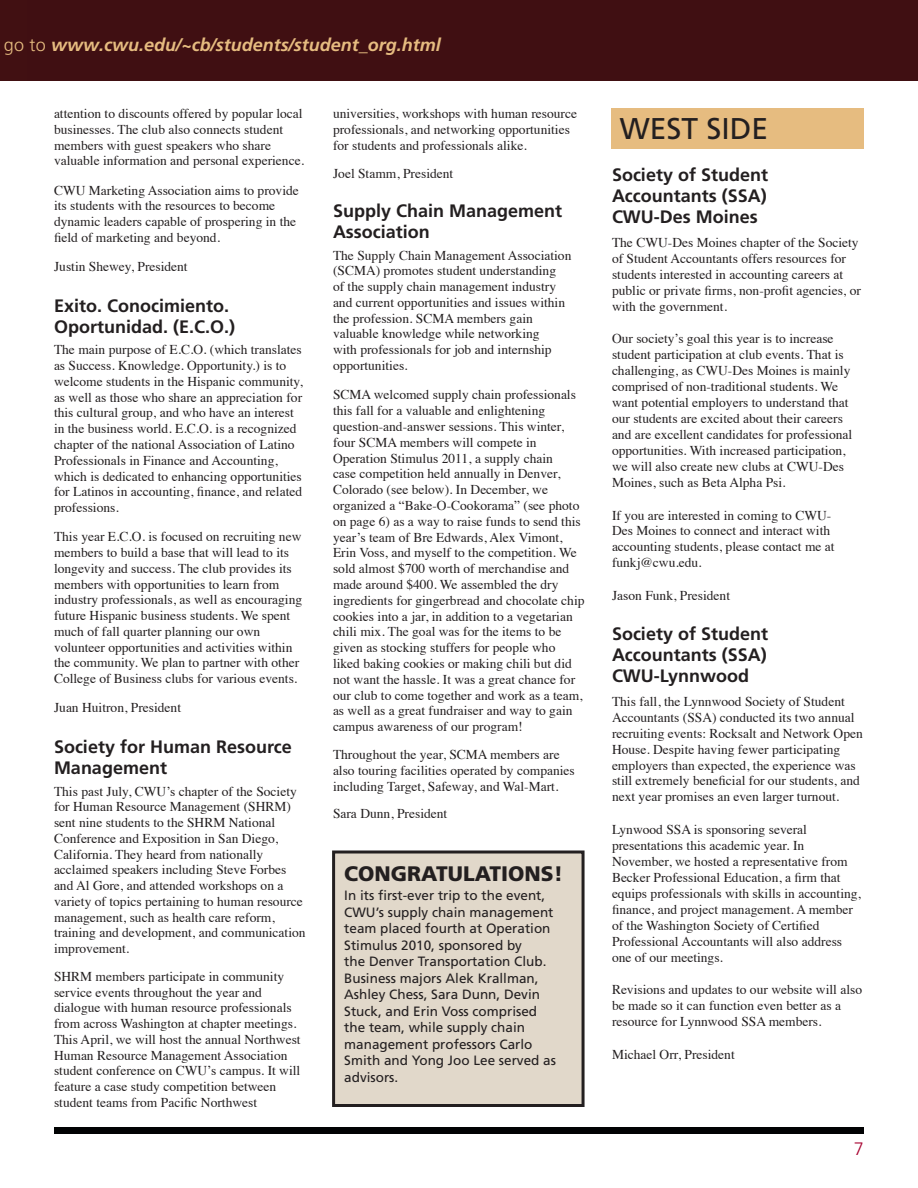
<style>
.page{position:relative;width:918px;height:1188px;background:#fff}
.page>*{position:absolute;margin:0;border:0;box-sizing:border-box;transform-origin:0 0}
.t1{font:30px "Frutiger";color:#231f20}
.t2{font:900 21px "Frutiger";color:#231f20}
.t3{font:700 18px/21.1px "Frutiger";color:#231f20}
.t4{font:italic 700 18px "Frutiger";color:#e6bc80}
.t5{font:300 18px "Frutiger";color:#a80331}
.t6{font:13.5px/15.8px "Times";color:#231f20}
.t7{font:13.5px/16.5px "Frutiger";color:#231f20}
.s1{font-weight:300;font-style:normal}
</style>
<div class="page">
<div style="left:0;top:0;width:918px;height:81px;background:#400f12"></div>
<div style="left:54px;top:1128px;width:810px;height:6px;background:#010203"></div>
<div style="left:612px;top:108px;width:252px;height:40px;background:#e6bc80"></div>
<div style="left:334px;top:852px;width:249px;height:254px;background:#e1d8ca"></div>
<div style="left:332px;top:850px;width:253px;height:257px;border:3px solid #231f20"></div>
<h3 class="t4" style="left:4px;top:34px;width:439px"><span class="s1">go to</span> www.cwu.edu/~cb/students/student_org.html</h3>
<p class="t6" style="left:54px;top:105px;width:252px">attention to discounts offered by popular local businesses. The club also connects student members with guest speakers who share valuable information and personal experience.</p>
<p class="t6" style="left:54px;top:181px;width:246px">CWU Marketing Association aims to provide its students with the resources to become dynamic leaders capable of prospering in the field of marketing and beyond.</p>
<p class="t6" style="left:54px;top:258px;width:135px">Justin Shewey, President</p>
<h3 class="t3" style="left:54px;top:295px;width:183px">exito. Conocimiento.<br>Oportunidad. (e.C.O.)</h3>
<p class="t6" style="left:54px;top:341px;width:250px">The main purpose of E.C.O. (which translates as Success. Knowledge. Opportunity.) is to welcome students in the Hispanic community, as well as those who share an appreciation for this cultural group, and who have an interest in the business world. E.C.O. is a recognized chapter of the national Association of Latino Professionals in Finance and Accounting, which is dedicated to enhancing opportunities for Latinos in accounting, finance, and related professions.</p>
<p class="t6" style="left:54px;top:528px;width:250px">This year E.C.O. is focused on recruiting new members to build a base that will lead to its longevity and success. The club provides its members with opportunities to learn from industry professionals, as well as encouraging future Hispanic business students. We spent much of fall quarter planning our own volunteer opportunities and activities within the community. We plan to partner with other College of Business clubs for various events.</p>
<p class="t6" style="left:54px;top:699px;width:129px">Juan Huitron, President</p>
<h3 class="t3" style="left:54px;top:736px;width:239px">society for human resource<br>Management</h3>
<p class="t6" style="left:54px;top:782px;width:253px">This past July, CWU’s chapter of the Society for Human Resource Management (SHRM) sent nine students to the SHRM National Conference and Exposition in San Diego, California. They heard from nationally acclaimed speakers including Steve Forbes and Al Gore, and attended workshops on a variety of topics pertaining to human resource management, such as health care reform, training and development, and communication improvement.</p>
<p class="t6" style="left:54px;top:967px;width:248px">SHRM members participate in community service events throughout the year and dialogue with human resource professionals from across Washington at chapter meetings.<br>This April, we will host the annual Northwest Human Resource Management Association student conference on CWU’s campus. It will feature a case study competition between student teams from Pacific Northwest</p>
<p class="t6" style="left:333px;top:105px;width:246px">universities, workshops with human resource professionals, and networking opportunities for students and professionals alike.</p>
<p class="t6" style="left:333px;top:164px;width:122px">Joel Stamm, President</p>
<h3 class="t3" style="left:333px;top:200px;width:231px">supply Chain Management association</h3>
<p class="t6" style="left:333px;top:246px;width:240px">The Supply Chain Management Association (SCMA) promotes student understanding<br>of the supply chain management industry and current opportunities and issues within the profession. SCMA members gain valuable knowledge while networking<br>with professionals for job and internship opportunities.</p>
<p class="t6" style="left:333px;top:386px;width:253px">SCMA welcomed supply chain professionals this fall for a valuable and enlightening question-and-answer sessions. This winter, four SCMA members will compete in Operation Stimulus 2011, a supply chain<br>case competition held annually in Denver, Colorado (see below). In December, we organized a “Bake-O-Cookorama” (see photo on page 6) as a way to raise funds to send this year’s team of Bre Edwards, Alex Vimont, Erin Voss, and myself to the competition. We sold almost $700 worth of merchandise and made around $400. We assembled the dry ingredients for gingerbread and chocolate chip cookies into a jar, in addition to a vegetarian chili mix. The goal was for the items to be given as stocking stuffers for people who liked baking cookies or making chili but did not want the hassle. It was a great chance for our club to come together and work as a team, as well as a great fundraiser and way to gain campus awareness of our program!</p>
<p class="t6" style="left:333px;top:745px;width:243px">Throughout the year, SCMA members are also touring facilities operated by companies including Target, Safeway, and Wal-Mart.</p>
<p class="t6" style="left:333px;top:805px;width:116px">Sara Dunn, President</p>
<h2 class="t2" style="left:344px;top:861px;width:220px">CONGRATULATIONS!</h2>
<p class="t7" style="left:344px;top:887px;width:213px">In its first-ever trip to the event,<br>CWU’s supply chain management team placed fourth at Operation<br>Stimulus 2010, sponsored by<br>the Denver Transportation Club.<br>Business majors Alek Krallman,<br>Ashley Chess, Sara Dunn, Devin<br>Stuck, and Erin Voss comprised the team, while supply chain management professors Carlo<br>Smith and Yong Joo lee served as advisors.</p>
<h1 class="t1" style="left:620px;top:111px;width:150px">WEST SIDE</h1>
<h3 class="t3" style="left:612px;top:164px;width:158px;text-align:justify">society of student accountants (ssa)<br>Cwu-Des Moines</h3>
<p class="t6" style="left:612px;top:233px;width:250px">The CWU-Des Moines chapter of the Society of Student Accountants offers resources for students interested in accounting careers at public or private firms, non-profit agencies, or with the government.</p>
<p class="t6" style="left:612px;top:330px;width:242px">Our society’s goal this year is to increase student participation at club events. That is challenging, as CWU-Des Moines is mainly comprised of non-traditional students. We want potential employers to understand that our students are excited about their careers and are excellent candidates for professional opportunities. With increased participation, we will also create new clubs at CWU-Des Moines, such as Beta Alpha Psi.</p>
<p class="t6" style="left:612px;top:506px;width:224px">If you are interested in coming to CWU-Des Moines to connect and interact with accounting students, please contact me at funkj@cwu.edu.</p>
<p class="t6" style="left:612px;top:586px;width:120px">Jason Funk, President</p>
<h3 class="t3" style="left:612px;top:623px;width:158px;text-align:justify">society of student accountants (ssa)<br>Cwu-Lynnwood</h3>
<p class="t6" style="left:612px;top:692px;width:252px">This fall, the Lynnwood Society of Student Accountants (SSA) conducted its two annual recruiting events: Rocksalt and Network Open House. Despite having fewer participating employers than expected, the experience was still extremely beneficial for our students, and next year promises an even larger turnout.</p>
<p class="t6" style="left:612px;top:820px;width:250px">Lynwood SSA is sponsoring several presentations this academic year. In November, we hosted a representative from Becker Professional Education, a firm that equips professionals with skills in accounting, finance, and project management. A member of the Washington Society of Certified Professional Accountants will also address one of our meetings.</p>
<p class="t6" style="left:612px;top:981px;width:252px">Revisions and updates to our website will also be made so it can function even better as a resource for Lynnwood SSA members.</p>
<p class="t6" style="left:612px;top:1045px;width:124px">Michael Orr, President</p>
<h3 class="t5" style="left:854px;top:1138px;width:12px">7</h3>
</div>
